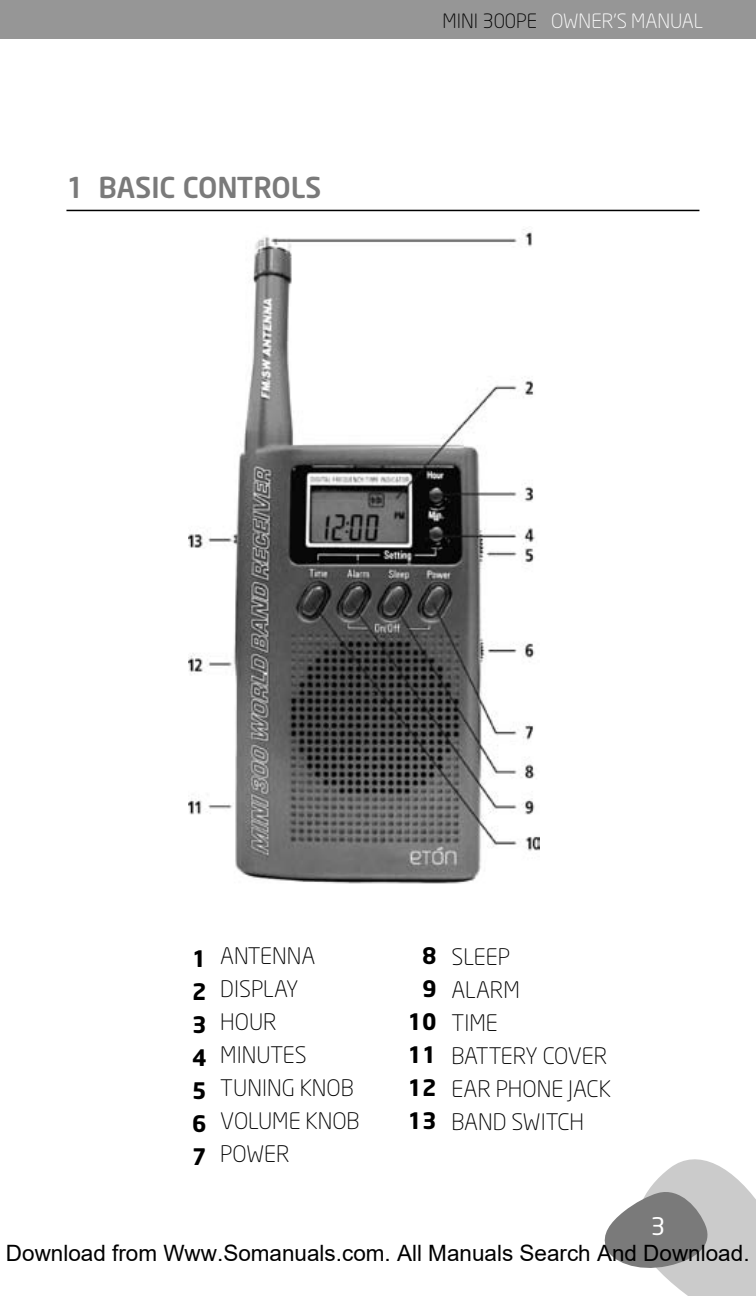
<style>
.page{position:relative;width:756px;height:1296px;background:#fff}
.page>*{position:absolute;margin:0;border:0;box-sizing:border-box;transform-origin:0 0}
.t1{font:500 28.5px "Neo Sans";color:#7a7a7a}
.t2{font:24px "Neo Sans";color:#fff}
.t3{font:300 22.5px/33px "Neo Sans";color:#000}
.t4{font:22.5px "Arial";color:#000}
.t5{font:700 22.5px/33px "Neo Sans";color:#000;text-align:justify}
.t6{font:300 19.5px "Neo Sans";color:#fff}
.s1{color:#000}
</style>
<div class="page">
<div style="left:0;top:0;width:756px;height:39px;background:#969696"></div>
<svg style="left:604px;top:1159px;width:152px;height:137px"></svg>
<hr style="left:66px;top:210px;width:633px;height:1px;background:#000">
<img style="left:188px;top:229px;width:352px;height:655px">
<p class="t1" style="left:66px;top:169px;width:257px">1 BASIC CONTROLS</p>
<p class="t6" style="left:442px;top:9px;width:262px"><span class="s1">MINI 300PE</span> OWNER’S MANUAL</p>
<p class="t3" style="left:220px;top:939px;width:141px">ANTENNA<br>DISPLAY<br>HOUR<br>MINUTES<br>TUNING KNOB<br>VOLUME KNOB<br>POWER</p>
<p class="t5" style="left:408px;top:939px;width:31px;text-align:right">8<br>9<br>10<br>11<br>12<br>13</p>
<p class="t5" style="left:192px;top:942px;width:16px">1<br>2<br>3<br>4<br>5<br>6<br>7</p>
<p class="t3" style="left:452px;top:940px;width:161px">SLEEP<br>ALARM<br>TIME<br>BATTERY COVER<br>EAR PHONE JACK<br>BAND SWITCH</p>
<p class="t2" style="left:651px;top:1211px;width:16px">3</p>
<p class="t4" style="left:6px;top:1241px;width:745px">Download from Www.Somanuals.com. All Manuals Search And Download.</p>
</div>
